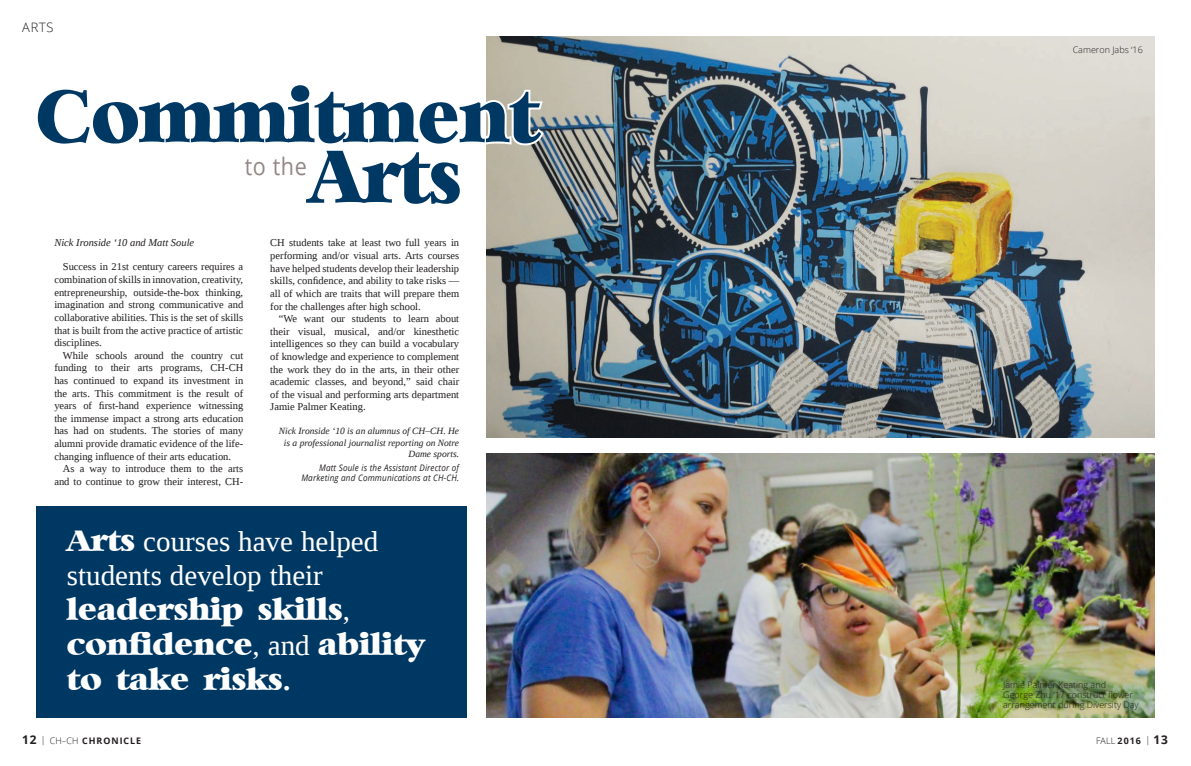
<style>
.page{position:relative;width:1191px;height:766px;background:#fff}
.page>*{position:absolute;margin:0;border:0;box-sizing:border-box;transform-origin:0 0}
.t1{font:700 72px "Bambi";color:#003864;scale:.9 1}
.t2{font:700 29px/34.8px "Bambi";color:#fff}
.Introductory{font:24px "Open Sans";color:#928784;scale:.9 1}
.t3{font:300 13px "Open Sans";color:#231f20}
.t4{font:10.5px/12.6px "Liberation Serif";color:#231f20;text-align:justify}
.t5{font:italic 10.5px "Liberation Serif";color:#231f20}
.t6{font:italic 9.5px/11.4px "Liberation Serif";color:#231f20;text-align:right}
.Photo_caption{font:300 9px/10px "Open Sans";color:#231f20}
.Introductory-2{font:italic 9px "Open Sans";letter-spacing:.02em;color:#231f20;scale:.9 1}
.t7{font:700 9px "Open Sans";color:#231f20}
.s1{font-family:"Liberation Serif";font-weight:400}
.s2{font-family:"Liberation Serif"}
.s3{font-size:12px}
.s4{font-weight:300}
.s5{font-weight:700}
.s6{font-weight:700;font-size:12px}
</style>
<div class="page">
<img style="left:486px;top:37px;width:668px;height:400px">
<svg style="left:486px;top:80px;width:60px;height:286px;background:#a1a198"></svg>
<div style="left:36px;top:506px;width:430px;height:211px;background:#003864"></div>
<img style="left:486px;top:453px;width:668px;height:264px">
<p class="t3" style="left:22px;top:18px;width:33px">ARTS</p>
<p class="t1" style="left:36px;top:85px;width:559px">Commitment</p>
<p class="t1" style="left:309px;top:145px;width:171px">Arts</p>
<p class="Introductory" style="left:245px;top:150px;width:70px">to the</p>
<p class="t5" style="left:54px;top:236px;width:141px">Nick Ironside ‘10 and Matt Soule</p>
<p class="t4" style="left:54px;top:260px;width:190px;text-indent:9px">Success in 21st century careers requires a combination of skills in innovation, creativity, entrepreneurship, outside-the-box thinking, imagination and strong communicative and collaborative abilities. This is the set of skills that is built from the active practice of artistic disciplines.</p>
<p class="t4" style="left:54px;top:349px;width:190px;text-indent:9px">While schools around the country cut funding to their arts programs, CH-CH has continued to expand its investment in the arts. This commitment is the result of years of first-hand experience witnessing the immense impact a strong arts education has had on students. The stories of many alumni provide dramatic evidence of the life&shy;changing influence of their arts education.</p>
<p class="t4" style="left:54px;top:462px;width:190px;text-align:right">As a way to introduce them to the arts and to continue to grow their interest, CH-</p>
<p class="t4" style="left:270px;top:236px;width:190px">CH students take at least two full years in performing and/or visual arts. Arts courses have helped students develop their leadership skills, confidence, and ability to take risks — all of which are traits that will prepare them for the challenges after high school.</p>
<p class="t4" style="left:270px;top:312px;width:190px;text-indent:9px">“We want our students to learn about their visual, musical, and/or kinesthetic intelligences so they can build a vocabulary of knowledge and experience to complement the work they do in the arts, in their other academic classes, and beyond,” said chair of the visual and performing arts department Jamie Palmer Keating.</p>
<p class="t6" style="left:279px;top:425px;width:182px">Nick Ironside ‘10 is an alumnus of CH–CH. He is a professional journalist reporting on Notre<br>Dame sports.</p>
<p class="Introductory-2" style="left:319px;top:461px;width:157px">Matt Soule is the Assistant Director of</p>
<p class="Introductory-2" style="left:301px;top:471px;width:177px">Marketing and Communications at CH-CH.</p>
<p class="t2" style="left:67px;top:525px;width:359px">Arts <span class="s1">courses have helped students develop their </span>leadership skills<span class="s1">, </span>confidence<span class="s1">, and</span> ability to take risks<span class="s2">.</span></p>
<p class="Photo_caption" style="left:1072px;top:44px;width:72px">Cameron Jabs ‘16</p>
<p class="Photo_caption" style="left:1003px;top:679px;width:137px">Jamie Palmer Keating and<br>George Zhu ‘17 construct flower arrangement during Diversity Day</p>
<p class="t7" style="left:22px;top:733px;width:121px"><span class="s3">12</span> <span class="s4">| CH–CH</span> CHRONICLE</p>
<p class="Photo_caption" style="left:1096px;top:735px;width:74px">FALL <span class="s5">2016</span> | <span class="s6">13</span></p>
</div>
